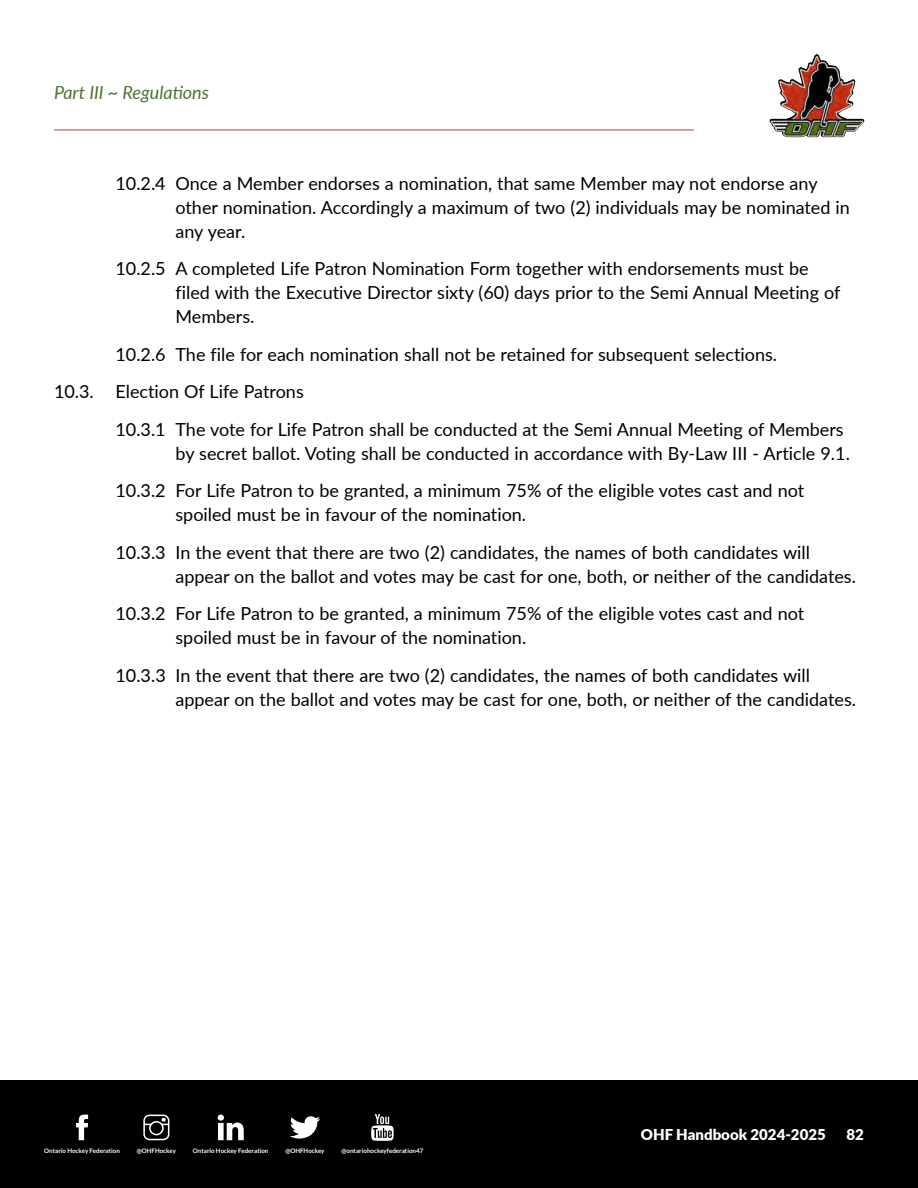
<style>
.page{position:relative;width:918px;height:1188px;background:#fff}
.page>*{position:absolute;margin:0;border:0;box-sizing:border-box;transform-origin:0 0}
.t1{font:18px/24px "Lato";color:#000}
.t2{font:italic 18px "Lato";color:#507033}
.t3{font:900 15px "Lato";color:#fff}
.t4{font:700 6.15px "Lato";color:#fff}
</style>
<div class="page">
<img style="left:802px;top:54px;width:14px;height:15px">
<hr style="left:54px;top:130px;width:640px;height:1px;background:#c33">
<div style="left:0;top:1080px;width:918px;height:108px;background:#000"></div>
<svg style="left:76px;top:1115px;width:12px;height:25px"></svg>
<svg style="left:218px;top:1115px;width:26px;height:25px"></svg>
<svg style="left:143px;top:1115px;width:26px;height:25px"></svg>
<svg style="left:290px;top:1116px;width:30px;height:23px"></svg>
<svg style="left:371px;top:1114px;width:23px;height:27px"></svg>
<p class="t2" style="left:54px;top:80px;width:157px">Part III ~ Regulations</p>
<p class="t1" style="left:176px;top:171px;width:676px;text-indent:-60px">10.2.4 Once a Member endorses a nomination, that same Member may not endorse any other nomination. Accordingly a maximum of two (2) individuals may be nominated in any year.</p>
<p class="t1" style="left:176px;top:256px;width:666px;text-indent:-60px">10.2.5 A completed Life Patron Nomination Form together with endorsements must be filed with the Executive Director sixty (60) days prior to the Semi Annual Meeting of<br>Members.</p>
<p class="t1" style="left:54px;top:335px;width:725px;line-height:37.5px;text-indent:62px">10.2.6 The file for each nomination shall not be retained for subsequent selections.<br>10.3. Election Of Life Patrons</p>
<p class="t1" style="left:176px;top:417px;width:676px;text-indent:-60px">10.3.1 The vote for Life Patron shall be conducted at the Semi Annual Meeting of Members by secret ballot. Voting shall be conducted in accordance with By-Law III - Article 9.1.</p>
<p class="t1" style="left:176px;top:478px;width:630px;text-indent:-60px">10.3.2 For Life Patron to be granted, a minimum 75% of the eligible votes cast and not spoiled must be in favour of the nomination.</p>
<p class="t1" style="left:175px;top:540px;width:682px;text-indent:-60px">10.3.3 In the event that there are two (2) candidates, the names of both candidates will appear on the ballot and votes may be cast for one, both, or neither of the candidates.</p>
<p class="t1" style="left:176px;top:601px;width:630px;text-indent:-60px">10.3.2 For Life Patron to be granted, a minimum 75% of the eligible votes cast and not spoiled must be in favour of the nomination.</p>
<p class="t1" style="left:176px;top:663px;width:682px;text-indent:-60px">10.3.3 In the event that there are two (2) candidates, the names of both candidates will appear on the ballot and votes may be cast for one, both, or neither of the candidates.</p>
<p class="t4" style="left:44px;top:1148px;width:77px">Ontario Hockey Federation</p>
<p class="t4" style="left:137px;top:1148px;width:41px">@OHFHockey</p>
<p class="t4" style="left:193px;top:1148px;width:77px">Ontario Hockey Federation</p>
<p class="t4" style="left:285px;top:1148px;width:41px">@OHFHockey</p>
<p class="t4" style="left:341px;top:1148px;width:83px">@ontariohockeyfederation47</p>
<p class="t3" style="left:641px;top:1123px;width:186px">OHF Handbook 2024-2025</p>
<p class="t3" style="left:847px;top:1123px;width:19px">82</p>
</div>
